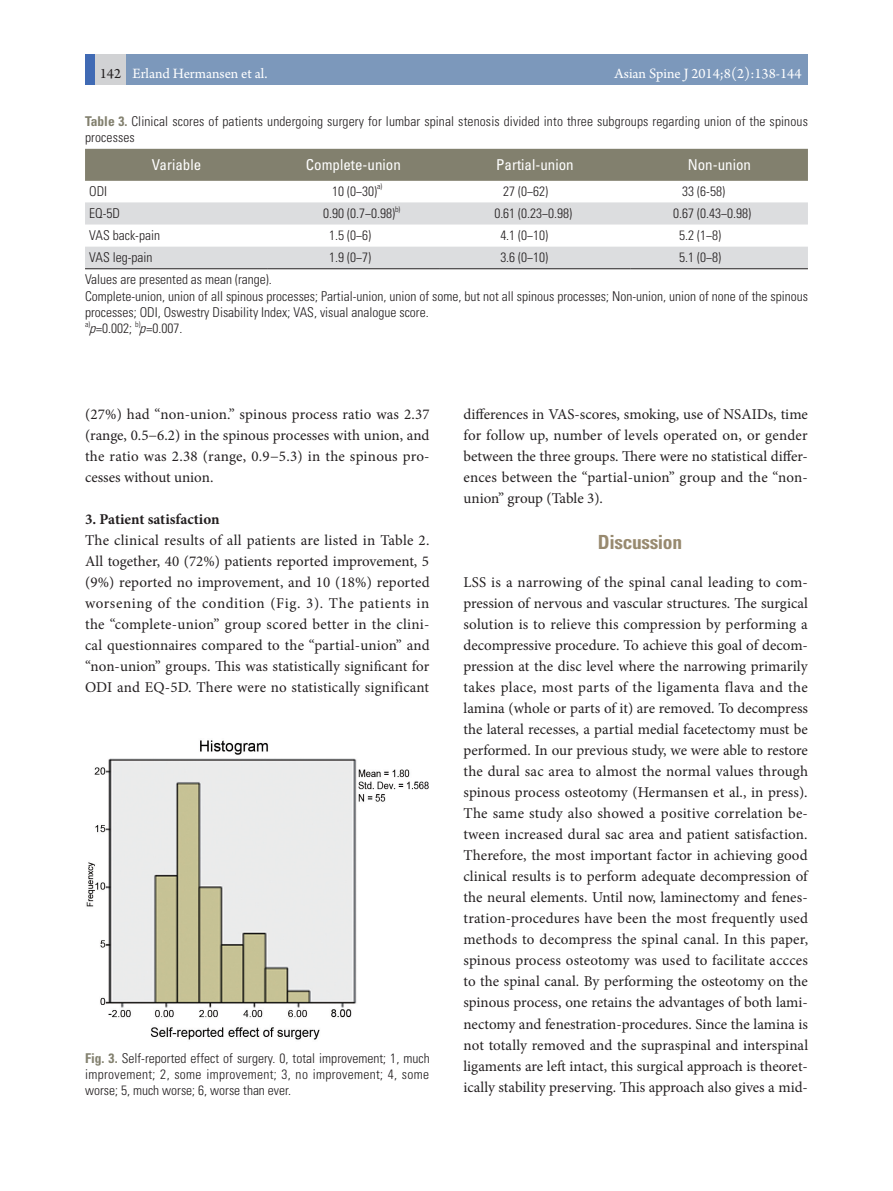
<style>
.page{position:relative;width:893px;height:1191px;background:#fff}
.page>*{position:absolute;margin:0;border:0;box-sizing:border-box;transform-origin:0 0}
.본문_대제목{font:700 condensed 19.5px "Univers LT Std";letter-spacing:-.02em;color:#988a6f}
.본문_내용_첫문단{font:15px/21px "Minion Pro";letter-spacing:.005em;color:#231f20;text-align:justify}
.t1{font:15px "Arno Pro";color:#fff}
.표_머리행{font:condensed 15px "Univers LT Std";color:#fff}
.본문_중제목{font:700 15px "Minion Pro";letter-spacing:-.005em;color:#231f20}
.표_본문{font:300 condensed 13.5px/16.2px "Univers LT Std";color:#231f20}
.표_왼쪽행{font:300 condensed 13.5px "Univers LT Std";color:#231f20}
.표_본문-2{font:300 condensed 7.8px "Univers LT Std";color:#231f20}
.s1{color:#231f20}
.s2{font-weight:700;color:#82806e}
.s3{font-style:italic}
</style>
<div class="page">
<div style="left:85px;top:54px;width:58px;height:30px;background:#d1d2d4"></div>
<div style="left:126px;top:54px;width:682px;height:30px;background:#7c98bb"></div>
<div style="left:85px;top:54px;width:10px;height:30px;background:#406ab4"></div>
<div style="left:85px;top:149px;width:723px;height:32px;background:#82806e"></div>
<svg style="left:85px;top:202px;width:723px;height:66px;fill:#dcdddf"></svg>
<hr style="left:85px;top:268px;width:183px;height:1px;background:#231f20">
<hr style="left:268px;top:268px;width:171px;height:1px;background:#231f20">
<hr style="left:439px;top:268px;width:192px;height:1px;background:#231f20">
<hr style="left:631px;top:268px;width:177px;height:1px;background:#231f20">
<img style="left:86px;top:740px;width:343px;height:300px">
<p class="t1" style="left:100px;top:65px;width:169px"><span class="s1">142</span> Erland Hermansen et al.</p>
<p class="t1" style="left:614px;top:65px;width:189px">Asian Spine J 2014;8(2):138-144</p>
<p class="표_본문" style="left:85px;top:113px;width:724px"><span class="s2">Table 3.</span> Clinical scores of patients undergoing surgery for lumbar spinal stenosis divided into three subgroups regarding union of the spinous processes</p>
<p class="표_머리행" style="left:152px;top:155px;width:51px">Variable</p>
<p class="표_머리행" style="left:306px;top:155px;width:96px">Complete-union</p>
<p class="표_머리행" style="left:496px;top:155px;width:79px">Partial-union</p>
<p class="표_머리행" style="left:688px;top:155px;width:65px">Non-union</p>
<p class="표_왼쪽행" style="left:89px;top:183px;width:20px">ODI</p>
<p class="표_본문" style="left:332px;top:183px;width:46px">10 (0−30)</p>
<p class="표_본문-2" style="left:377px;top:182px;width:7px">a)</p>
<p class="표_본문" style="left:503px;top:183px;width:46px">27 (0−62)</p>
<p class="표_본문" style="left:682px;top:183px;width:44px">33 (6-58)</p>
<p class="표_왼쪽행" style="left:89px;top:205px;width:32px">EQ-5D</p>
<p class="표_본문" style="left:323px;top:205px;width:73px">0.90 (0.7−0.98)</p>
<p class="표_본문-2" style="left:395px;top:204px;width:7px">b)</p>
<p class="표_본문" style="left:494px;top:205px;width:79px">0.61 (0.23−0.98)</p>
<p class="표_본문" style="left:673px;top:205px;width:79px">0.67 (0.43−0.98)</p>
<p class="표_왼쪽행" style="left:89px;top:227px;width:72px">VAS back-pain</p>
<p class="표_본문" style="left:329px;top:227px;width:43px">1.5 (0−6)</p>
<p class="표_본문" style="left:500px;top:227px;width:49px">4.1 (0−10)</p>
<p class="표_본문" style="left:679px;top:227px;width:43px">5.2 (1−8)</p>
<p class="표_왼쪽행" style="left:89px;top:249px;width:65px">VAS leg-pain</p>
<p class="표_본문" style="left:329px;top:249px;width:43px">1.9 (0−7)</p>
<p class="표_본문" style="left:500px;top:249px;width:49px">3.6 (0−10)</p>
<p class="표_본문" style="left:679px;top:249px;width:43px">5.1 (0−8)</p>
<p class="표_본문" style="left:85px;top:271px;width:188px">Values are presented as mean (range).</p>
<p class="표_본문" style="left:85px;top:288px;width:724px">Complete-union, union of all spinous processes; Partial-union, union of some, but not all spinous processes; Non-union, union of none of the spinous processes; ODI, Oswestry Disability Index; VAS, visual analogue score.</p>
<p class="표_본문-2" style="left:85px;top:319px;width:7px">a)</p>
<p class="표_본문" style="left:89px;top:320px;width:45px"><span class="s3">p</span>=0.002;</p>
<p class="표_본문-2" style="left:135px;top:319px;width:7px">b)</p>
<p class="표_본문" style="left:139px;top:320px;width:45px"><span class="s3">p</span>=0.007.</p>
<p class="본문_내용_첫문단" style="left:85px;top:404px;width:346px">(27%) had “non-union.” spinous process ratio was 2.37 (range, 0.5−6.2) in the spinous processes with union, and the ratio was 2.38 (range, 0.9−5.3) in the spinous pro&shy;cesses without union.</p>
<p class="본문_중제목" style="left:85px;top:509px;width:136px">3. Patient satisfaction</p>
<p class="본문_내용_첫문단" style="left:85px;top:530px;width:346px">The clinical results of all patients are listed in Table 2.<br>All together, 40 (72%) patients reported improvement, 5 (9%) reported no improvement, and 10 (18%) reported worsening of the condition (Fig. 3). The patients in the “complete-union” group scored better in the clini&shy;cal questionnaires compared to the “partial-union” and “non-union” groups. This was statistically significant for ODI and EQ-5D. There were no statistically significant</p>
<p class="표_본문" style="left:85px;top:1049px;width:346px;text-align:justify"><span class="s2">Fig. 3.</span> Self-reported effect of surgery. 0, total improvement; 1, much improvement; 2, some improvement; 3, no improvement; 4, some worse; 5, much worse; 6, worse than ever.</p>
<p class="본문_내용_첫문단" style="left:463px;top:404px;width:346px">differences in VAS-scores, smoking, use of NSAIDs, time for follow up, number of levels operated on, or gender between the three groups. There were no statistical differ&shy;ences between the “partial-union” group and the “non&shy;union” group (Table 3).</p>
<p class="본문_대제목" style="left:598px;top:530px;width:86px">Discussion</p>
<p class="본문_내용_첫문단" style="left:463px;top:572px;width:346px">LSS is a narrowing of the spinal canal leading to com&shy;pression of nervous and vascular structures. The surgical solution is to relieve this compression by performing a decompressive procedure. To achieve this goal of decom&shy;pression at the disc level where the narrowing primarily takes place, most parts of the ligamenta flava and the lamina (whole or parts of it) are removed. To decompress the lateral recesses, a partial medial facetectomy must be performed. In our previous study, we were able to restore the dural sac area to almost the normal values through spinous process osteotomy (Hermansen et al., in press).<br>The same study also showed a positive correlation be&shy;tween increased dural sac area and patient satisfaction.<br>Therefore, the most important factor in achieving good clinical results is to perform adequate decompression of the neural elements. Until now, laminectomy and fenes&shy;tration-procedures have been the most frequently used methods to decompress the spinal canal. In this paper, spinous process osteotomy was used to facilitate accces to the spinal canal. By performing the osteotomy on the spinous process, one retains the advantages of both lami&shy;nectomy and fenestration-procedures. Since the lamina is not totally removed and the supraspinal and interspinal ligaments are left intact, this surgical approach is theoret&shy;ically stability preserving. This approach also gives a mid-</p>
</div>
